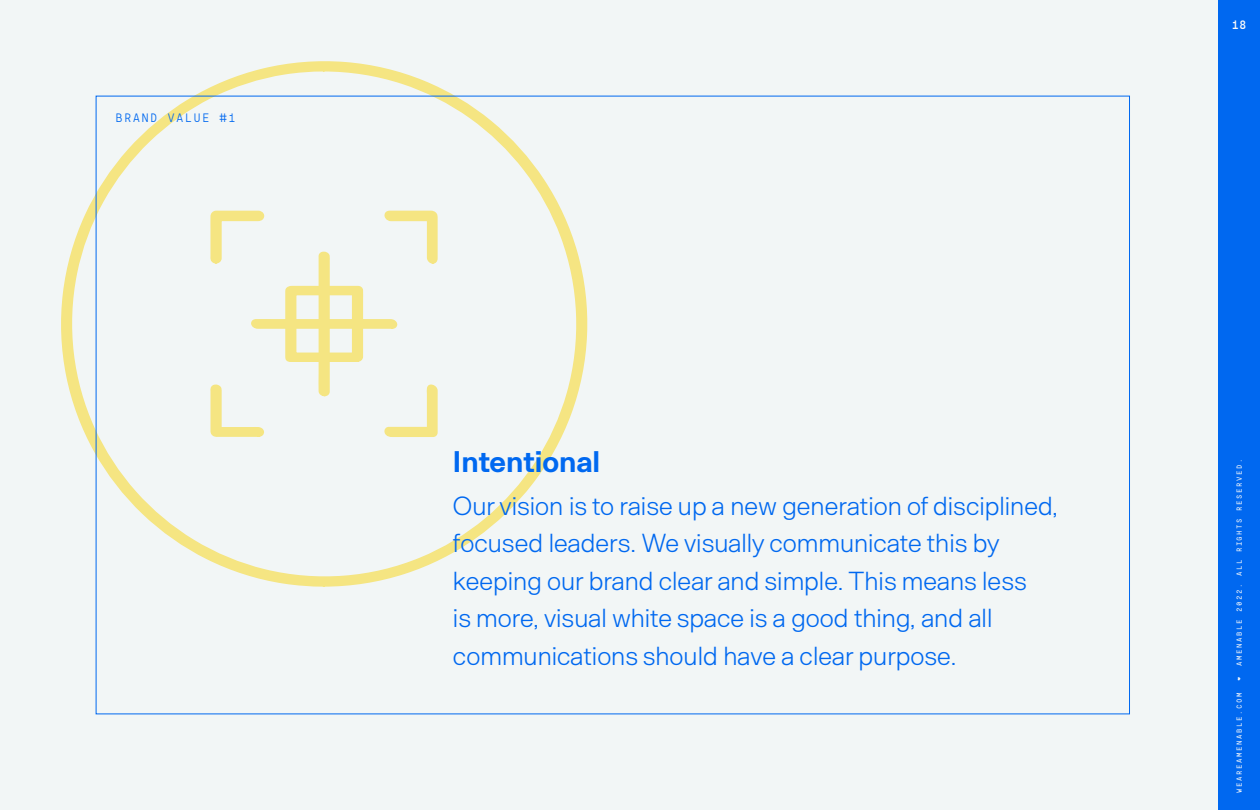
<style>
.page{position:relative;width:1260px;height:810px;background:#f2f6f6}
.page>*{position:absolute;margin:0;border:0;box-sizing:border-box;transform-origin:0 0}
.t1{font:700 30px "Arbeit";color:#0068f0}
.t2{font:300 26.25px/37.5px "Arbeit";color:#0068f0}
.t3{font:500 12.5px "Eingrantch Mono";letter-spacing:.1em;color:#0068f0}
.t4{font:700 12.5px "Eingrantch Mono";color:#f9fafa}
.t5{font:600 7.5px "Eingrantch Mono";letter-spacing:.2em;color:#f9fafa}
</style>
<div class="page">
<svg style="left:61px;top:61px;width:527px;height:526px"></svg>
<svg style="left:210px;top:211px;width:228px;height:226px"></svg>
<div style="left:1218px;top:0;width:42px;height:810px;background:#0068f0"></div>
<p class="t3" style="left:116px;top:111px;width:122px">BRAND VALUE #1</p>
<p class="t1" style="left:453px;top:442px;width:149px">Intentional</p>
<p class="t2" style="left:453px;top:487px;width:606px">Our vision is to raise up a new generation of disciplined, focused leaders. We visually communicate this by keeping our brand clear and simple. This means less<br>is more, visual white space is a good thing, and all communications should have a clear purpose.</p>
<p class="t4" style="left:1232px;top:17px;width:16px">18</p>
<p class="t5" style="left:1235px;top:666px;width:208px;rotate:-90deg">AMENABLE 2022. ALL RIGHTS RESERVED.</p>
<p class="t5" style="left:1235px;top:681px;width:6px;rotate:-90deg">❤</p>
<p class="t5" style="left:1235px;top:793px;width:101px;rotate:-90deg">WEAREAMENABLE.COM</p>
</div>
